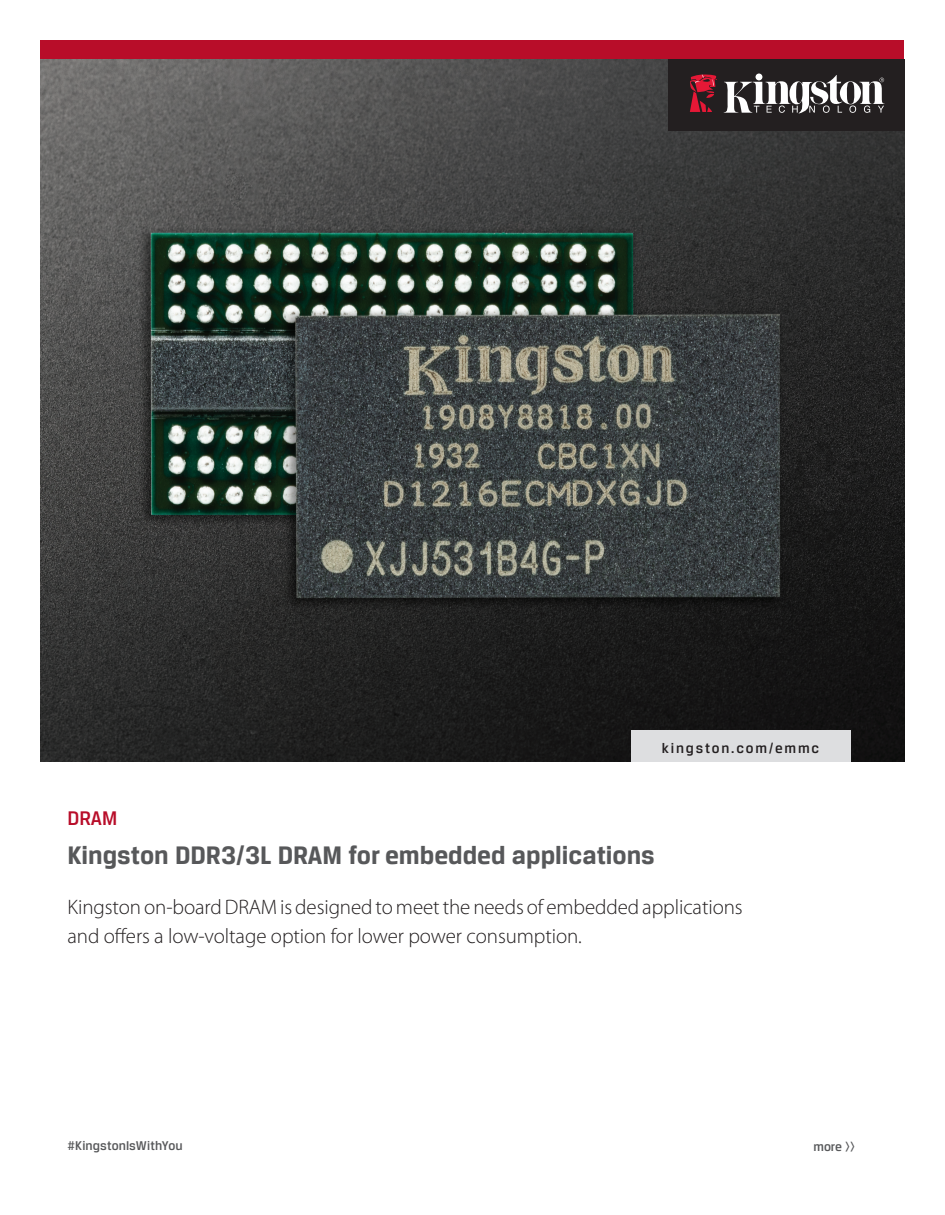
<style>
.page{position:relative;width:945px;height:1215px;background:#fff}
.page>*{position:absolute;margin:0;border:0;box-sizing:border-box;transform-origin:0 0}
.t1{font:700 27px "Breuer Text";color:#57585a}
.t2{font:300 21px/28.5px "Myriad Pro";letter-spacing:-.005em;color:#231f20}
.t3{font:500 21px "Breuer Text";color:#b80d29}
.t4{font:500 15px "Breuer Text";letter-spacing:.12em;color:#231f20}
.t5{font:500 13.5px "Breuer Text";letter-spacing:.005em;color:#57585a}
</style>
<div class="page">
<img style="left:40px;top:59px;width:864px;height:703px">
<div style="left:631px;top:730px;width:220px;height:32px;background:#dddee0"></div>
<div style="left:40px;top:40px;width:864px;height:19px;background:#b80d29"></div>
<div style="left:668px;top:60px;width:236px;height:71px;background:#231f20"></div>
<svg style="left:724px;top:74px;width:161px;height:40px"></svg>
<svg style="left:689px;top:74px;width:28px;height:38px"></svg>
<p class="t3" style="left:68px;top:807px;width:51px">DRAM</p>
<p class="t4" style="left:662px;top:739px;width:159px">kingston.com/emmc</p>
<p class="t1" style="left:68px;top:840px;width:589px">Kingston DDR3/3L DRAM for embedded applications</p>
<p class="t2" style="left:68px;top:893px;width:677px">Kingston on-board DRAM is designed to meet the needs of embedded applications and offers a low-voltage option for lower power consumption.</p>
<p class="t5" style="left:68px;top:1138px;width:117px">#KingstonIsWithYou</p>
<p class="t5" style="left:813px;top:1139px;width:43px">more &gt;&gt;</p>
</div>
